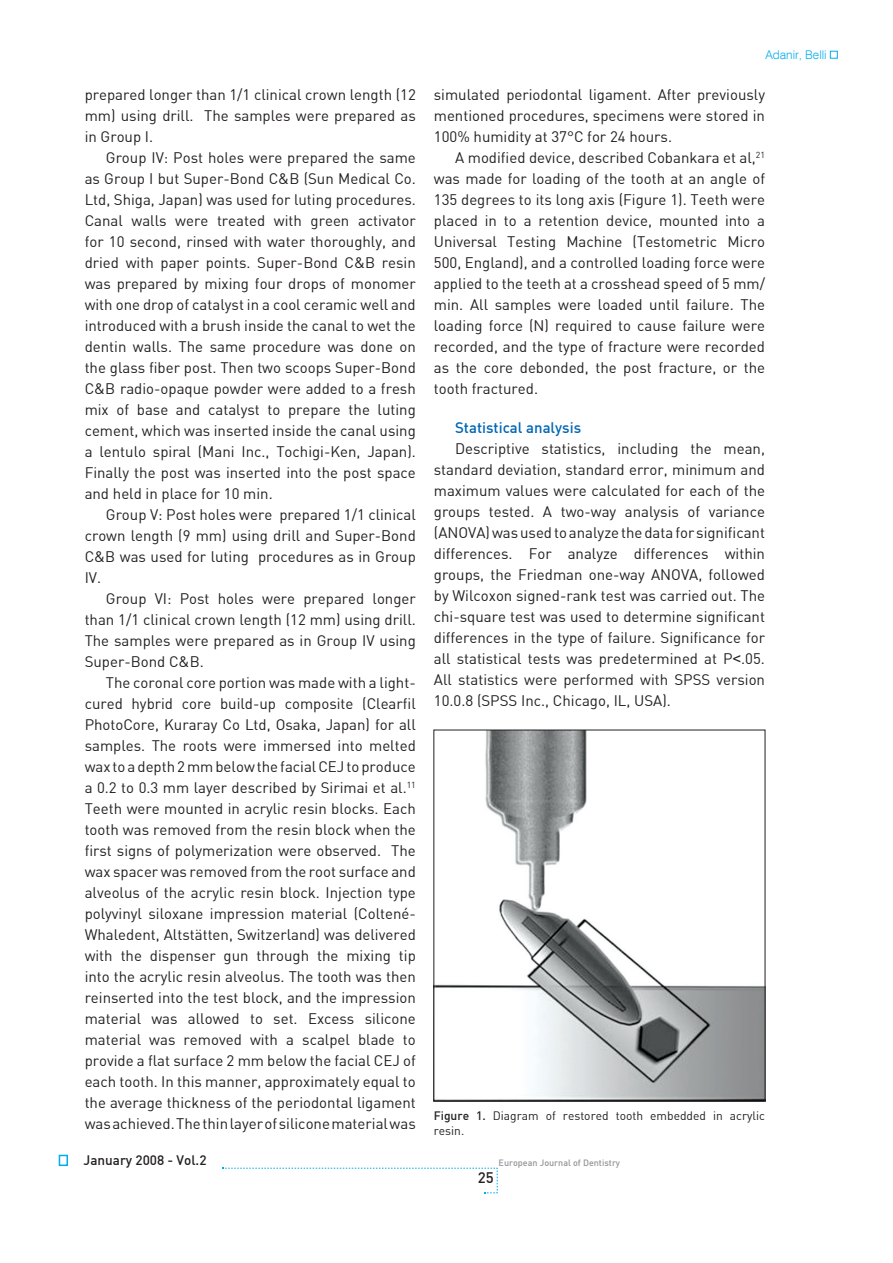
<style>
.page{position:relative;width:893px;height:1263px;background:#fff}
.page>*{position:absolute;margin:0;border:0;box-sizing:border-box;transform-origin:0 0}
.t1{font:15px/21px "Din B Regular";color:#231f20;text-align:justify}
.t2{font:15px "Din B Medium";color:#0166b3}
.t3{font:15px "Din B Medium";color:#231f20}
.t4{font:13.5px "Din B Medium";color:#231f20}
.t5{font:12px/14.4px "Din B Regular";color:#231f20}
.t6{font:300 12px "Swiss 721 BT";color:#00aeef}
.t7{font:9px "Din B Medium";color:#939598}
.s1{font-family:"Arial"}
.s2{font-family:"Din B Medium"}
</style>
<div class="page">
<div style="left:59px;top:1155px;width:9px;height:11px;border:2px solid #00aeef"></div>
<svg style="left:222px;top:1167px;width:276px;height:26px"></svg>
<div style="left:830px;top:51px;width:8px;height:8px;border:1px solid #00aeef"></div>
<img style="left:435px;top:732px;width:328px;height:367px">
<div style="left:433px;top:730px;width:332px;height:371px;border:1px solid #231f20"></div>
<p class="t1" style="left:85px;top:84px;width:333px">prepared longer than 1/1 clinical crown length (12 mm) using drill. The samples were prepared as in Group I.</p>
<p class="t1" style="left:85px;top:147px;width:333px;text-indent:21px">Group IV: Post holes were prepared the same as Group I but Super-Bond C&amp;B (Sun Medical Co.<br>Ltd, Shiga, Japan) was used for luting procedures.<br>Canal walls were treated with green activator for 10 second, rinsed with water thoroughly, and dried with paper points. Super-Bond C&amp;B resin was prepared by mixing four drops of monomer with one drop of catalyst in a cool ceramic well and introduced with a brush inside the canal to wet the dentin walls. The same procedure was done on the glass fiber post. Then two scoops Super-Bond C&amp;B radio-opaque powder were added to a fresh mix of base and catalyst to prepare the luting cement, which was inserted inside the canal using a lentulo spiral (Mani Inc., Tochigi-Ken, Japan).<br>Finally the post was inserted into the post space and held in place for 10 min.</p>
<p class="t1" style="left:85px;top:504px;width:333px;text-indent:21px">Group V: Post holes were prepared 1/1 clinical crown length (9 mm) using drill and Super-Bond C&amp;B was used for luting procedures as in Group IV.</p>
<p class="t1" style="left:85px;top:588px;width:333px;text-indent:21px">Group VI: Post holes were prepared longer than 1/1 clinical crown length (12 mm) using drill.<br>The samples were prepared as in Group IV using Super-Bond C&amp;B.</p>
<p class="t1" style="left:85px;top:672px;width:333px;text-indent:21px">The coronal core portion was made with a light&shy;cured hybrid core build-up composite (Clearfil PhotoCore, Kuraray Co Ltd, Osaka, Japan) for all samples. The roots were immersed into melted wax to a depth 2 mm below the facial CEJ to produce a 0.2 to 0.3 mm layer described by Sirimai et al.<sup>11<br></sup>Teeth were mounted in acrylic resin blocks. Each tooth was removed from the resin block when the first signs of polymerization were observed. The wax spacer was removed from the root surface and alveolus of the acrylic resin block. Injection type polyvinyl siloxane impression material (Coltené-Whaledent, Altstätten, Switzerland) was delivered with the dispenser gun through the mixing tip into the acrylic resin alveolus. The tooth was then reinserted into the test block, and the impression material was allowed to set. Excess silicone material was removed with a scalpel blade to provide a flat surface 2 mm below the facial CEJ of each tooth. In this manner, approximately equal to the average thickness of the periodontal ligament was achieved. The thin layer of silicone material was</p>
<p class="t4" style="left:84px;top:1152px;width:124px">January 2008 - Vol.2</p>
<p class="t6" style="left:765px;top:47px;width:63px">Adanir, Belli</p>
<p class="t1" style="left:434px;top:84px;width:333px">simulated periodontal ligament. After previously mentioned procedures, specimens were stored in 100% humidity at 37°C for 24 hours.</p>
<p class="t1" style="left:434px;top:147px;width:333px;text-indent:21px">A modified device, described Cobankara et al,<sup>21 </sup>was made for loading of the tooth at an angle of 135 degrees to its long axis (Figure 1). Teeth were placed in to a retention device, mounted into a Universal Testing Machine (Testometric Micro 500, England), and a controlled loading force were applied to the teeth at a crosshead speed of 5 mm/ min. All samples were loaded until failure. The loading force (N) required to cause failure were recorded, and the type of fracture were recorded as the core debonded, the post fracture, or the tooth fractured.</p>
<p class="t2" style="left:455px;top:418px;width:128px">Statistical analysis</p>
<p class="t1" style="left:434px;top:438px;width:333px;text-indent:21px">Descriptive statistics, including the mean, standard deviation, standard error, minimum and maximum values were calculated for each of the groups tested. A two-way analysis of variance (ANOVA) was used to analyze the data for significant differences. For analyze differences within groups, the Friedman one-way ANOVA, followed by Wilcoxon signed-rank test was carried out. The chi-square test was used to determine significant differences in the type of failure. Significance for all statistical tests was predetermined at P<span class="s1">&lt;</span>.05.<br>All statistics were performed with SPSS version 10.0.8 (SPSS Inc., Chicago, IL, USA).</p>
<p class="t5" style="left:434px;top:1109px;width:333px"><span class="s2">Figure 1.</span> Diagram of restored tooth embedded in acrylic resin.</p>
<p class="t7" style="left:499px;top:1157px;width:123px">European Journal of Dentistry</p>
<p class="t3" style="left:478px;top:1168px;width:17px">25</p>
</div>
